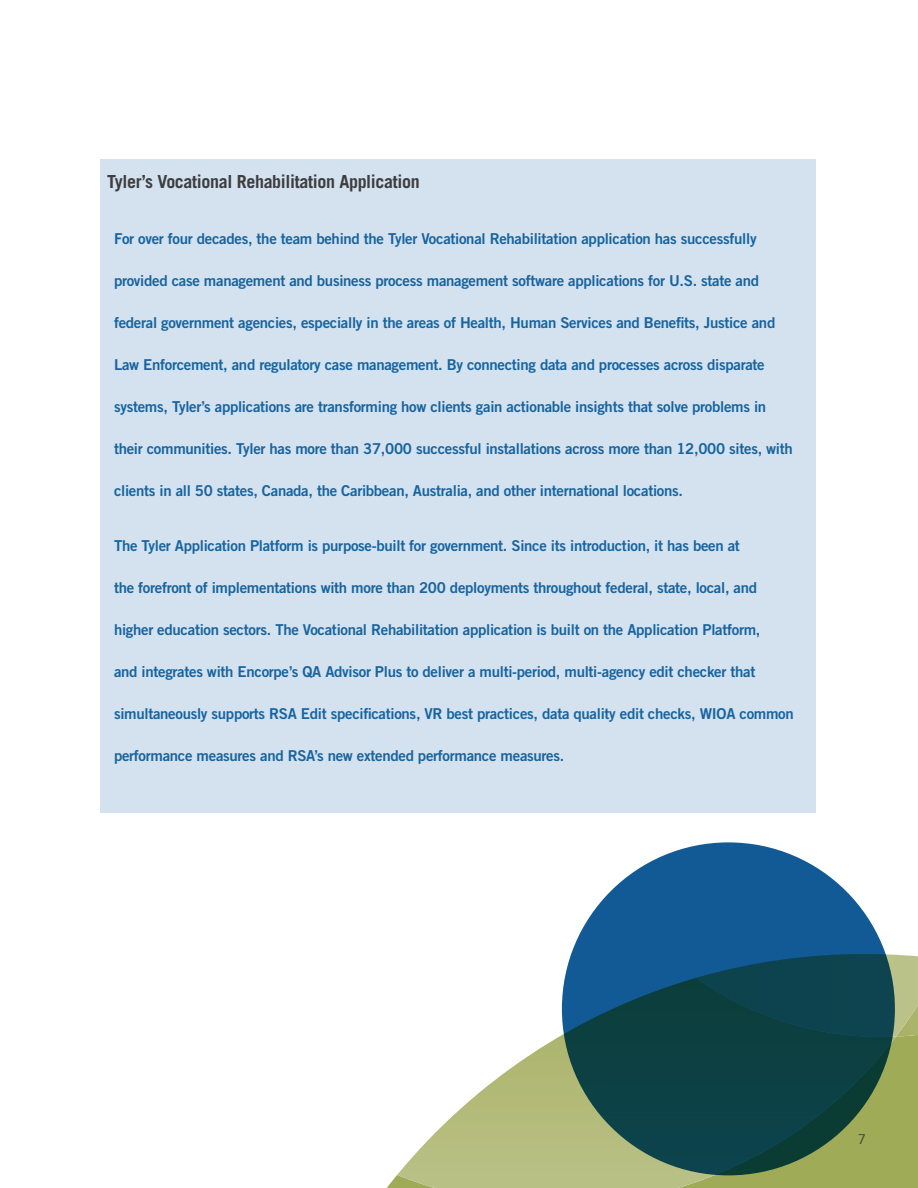
<style>
.page{position:relative;width:918px;height:1188px;background:#fff}
.page>*{position:absolute;margin:0;border:0;box-sizing:border-box;transform-origin:0 0}
.Callout_box_header{font:700 18px "Trade Gothic LT Std";letter-spacing:-.02em;color:#3e3e3f}
.callout_box_text{font:15px "Trade Gothic LT Std Bd 2";letter-spacing:-.02em;color:#18649e}
.t1{font:13.5px "Trade Gothic LT Std";color:#3e3e3f}
</style>
<div class="page">
<div style="left:100px;top:159px;width:716px;height:654px;background:#d4e2f0"></div>
<svg style="left:387px;top:1038px;width:531px;height:150px;fill:#a0ab57"></svg>
<svg style="left:397px;top:978px;width:499px;height:210px"></svg>
<svg style="left:886px;top:954px;width:32px;height:84px"></svg>
<svg style="left:562px;top:842px;width:333px;height:333px"></svg>
<p class="Callout_box_header" style="left:107px;top:171px;width:314px">Tyler’s Vocational Rehabilitation Application</p>
<p class="callout_box_text" style="left:114px;top:229px;width:644px">For over four decades, the team behind the Tyler Vocational Rehabilitation application has successfully</p>
<p class="callout_box_text" style="left:114px;top:271px;width:647px">provided case management and business process management software applications for U.S. state and</p>
<p class="callout_box_text" style="left:114px;top:313px;width:663px">federal government agencies, especially in the areas of Health, Human Services and Benefits, Justice and</p>
<p class="callout_box_text" style="left:114px;top:355px;width:652px">Law Enforcement, and regulatory case management. By connecting data and processes across disparate</p>
<p class="callout_box_text" style="left:114px;top:397px;width:654px">systems, Tyler’s applications are transforming how clients gain actionable insights that solve problems in</p>
<p class="callout_box_text" style="left:114px;top:439px;width:680px">their communities. Tyler has more than 37,000 successful installations across more than 12,000 sites, with</p>
<p class="callout_box_text" style="left:114px;top:481px;width:571px">clients in all 50 states, Canada, the Caribbean, Australia, and other international locations.</p>
<p class="callout_box_text" style="left:114px;top:537px;width:627px">The Tyler Application Platform is purpose-built for government. Since its introduction, it has been at</p>
<p class="callout_box_text" style="left:114px;top:579px;width:645px">the forefront of implementations with more than 200 deployments throughout federal, state, local, and</p>
<p class="callout_box_text" style="left:114px;top:621px;width:648px">higher education sectors. The Vocational Rehabilitation application is built on the Application Platform,</p>
<p class="callout_box_text" style="left:114px;top:663px;width:643px">and integrates with Encorpe’s QA Advisor Plus to deliver a multi-period, multi-agency edit checker that</p>
<p class="callout_box_text" style="left:114px;top:705px;width:681px">simultaneously supports RSA Edit specifications, VR best practices, data quality edit checks, WIOA common</p>
<p class="callout_box_text" style="left:114px;top:747px;width:452px">performance measures and RSA’s new extended performance measures.</p>
<p class="t1" style="left:858px;top:1131px;width:10px">7</p>
</div>
